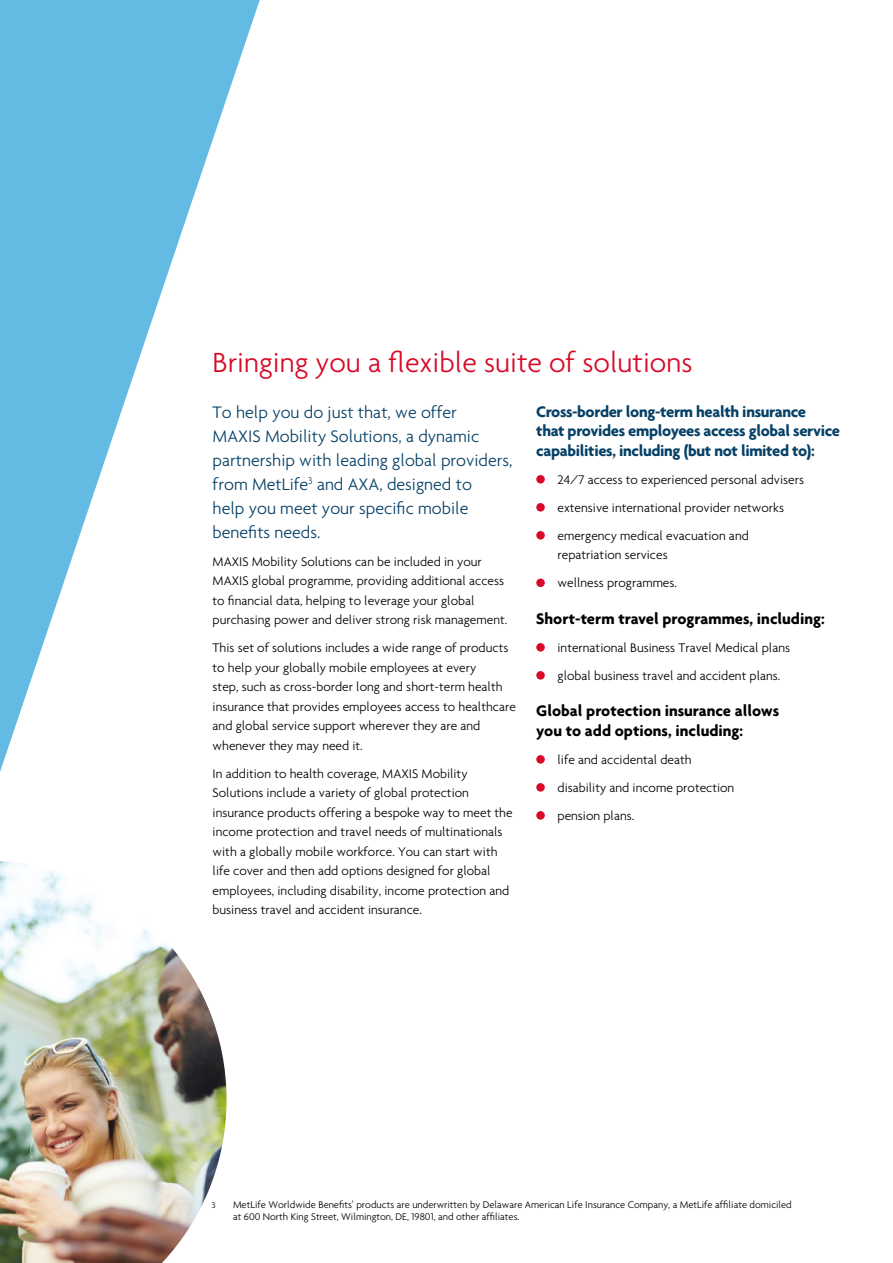
<style>
.page{position:relative;width:893px;height:1263px;background:#fff}
.page>*{position:absolute;margin:0;border:0;box-sizing:border-box;transform-origin:0 0}
.t1{font:300 30px "Agenda";color:#d70926}
.t2{font:300 18px/24px "Agenda";color:#064066}
.t3{font:700 16.5px/19.5px "Agenda";letter-spacing:-.02em;color:#064066}
.t4{font:700 16.5px/19.5px "Agenda";color:#000}
.t5{font:300 13.5px/19.5px "Agenda";color:#000}
.t6{font:300 10.5px/12.6px "Agenda";color:#000}
.t7{font:300 9px "Agenda";color:#000}
</style>
<div class="page">
<svg style="left:0;top:0;width:545px;height:772px"></svg>
<div style="left:536px;top:475px;width:9px;height:8px;background:#d70926;border-radius:50%"></div>
<div style="left:536px;top:503px;width:9px;height:8px;background:#d70926;border-radius:50%"></div>
<div style="left:536px;top:531px;width:9px;height:8px;background:#d70926;border-radius:50%"></div>
<div style="left:536px;top:578px;width:9px;height:9px;background:#d70926;border-radius:50%"></div>
<div style="left:536px;top:643px;width:9px;height:9px;background:#d70926;border-radius:50%"></div>
<div style="left:536px;top:671px;width:9px;height:9px;background:#d70926;border-radius:50%"></div>
<div style="left:536px;top:755px;width:9px;height:9px;background:#d70926;border-radius:50%"></div>
<div style="left:536px;top:783px;width:9px;height:9px;background:#d70926;border-radius:50%"></div>
<div style="left:536px;top:811px;width:9px;height:9px;background:#d70926;border-radius:50%"></div>
<img style="left:0;top:861px;width:227px;height:402px">
<h1 class="t1" style="left:213px;top:344px;width:481px">Bringing you a flexible suite of solutions</h1>
<h2 class="t2" style="left:213px;top:400px;width:301px">To help you do just that, we offer<br>MAXIS Mobility Solutions, a dynamic partnership with leading global providers, from MetLife<sup>3</sup> and AXA, designed to<br>help you meet your specific mobile benefits needs.</h2>
<p class="t5" style="left:213px;top:551px;width:296px">MAXIS Mobility Solutions can be included in your MAXIS global programme, providing additional access to financial data, helping to leverage your global purchasing power and deliver strong risk management.</p>
<p class="t5" style="left:213px;top:638px;width:305px">This set of solutions includes a wide range of products to help your globally mobile employees at every<br>step, such as cross-border long and short-term health insurance that provides employees access to healthcare and global service support wherever they are and whenever they may need it.</p>
<p class="t5" style="left:213px;top:763px;width:301px">In addition to health coverage, MAXIS Mobility Solutions include a variety of global protection insurance products offering a bespoke way to meet the income protection and travel needs of multinationals with a globally mobile workforce. You can start with life cover and then add options designed for global employees, including disability, income protection and business travel and accident insurance.</p>
<p class="t3" style="left:536px;top:401px;width:305px">Cross-border long-term health insurance<br>that provides employees access global service capabilities, including (but not limited to):</p>
<p class="t5" style="left:558px;top:465px;width:248px;line-height:28px">24/7 access to experienced personal advisers extensive international provider networks emergency medical evacuation and</p>
<p class="t5" style="left:558px;top:540px;width:121px;line-height:28px">repatriation services wellness programmes.</p>
<p class="t4" style="left:536px;top:608px;width:290px">Short-term travel programmes, including:</p>
<p class="t5" style="left:558px;top:633px;width:234px;line-height:28px">international Business Travel Medical plans global business travel and accident plans.</p>
<p class="t4" style="left:536px;top:701px;width:244px">Global protection insurance allows you to add options, including:</p>
<p class="t5" style="left:558px;top:745px;width:178px;line-height:28px">life and accidental death disability and income protection pension plans.</p>
<p class="t7" style="left:212px;top:1200px;width:5px">3</p>
<p class="t6" style="left:233px;top:1198px;width:560px">MetLife Worldwide Benefits’ products are underwritten by Delaware American Life Insurance Company, a MetLife affiliate domiciled at 600 North King Street, Wilmington, DE, 19801, and other affiliates.</p>
</div>
